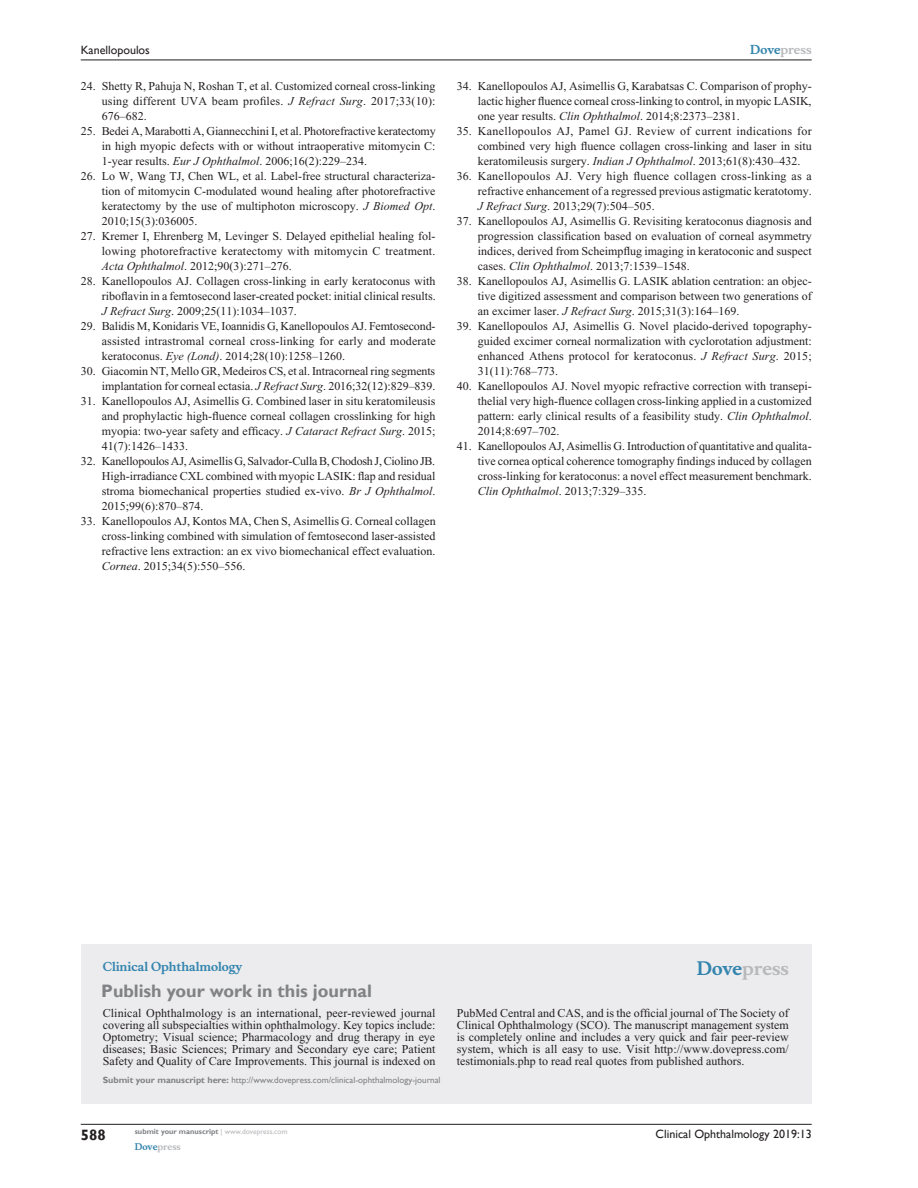
<style>
.page{position:relative;width:918px;height:1188px;background:#fff}
.page>*{position:absolute;margin:0;border:0;box-sizing:border-box;transform-origin:0 0}
.t1{font:700 18px "Gill Sans";color:#808285}
.t2{font:700 18px "Musee";color:#b8b9bc}
.t3{font:700 15px "Gill Sans";color:#231f20}
.RefNL2{font:12px/15px "Times New Roman";color:#231f20;text-align:justify}
.t4{font:12px "Gill Sans";color:#231f20}
.t5{font:700 12px "Musee";color:#3485ae}
.t6{font:700 12px "Musee";color:#b8b9bc}
.t7{font:9px "Gill Sans";color:#808285}
.t8{font:700 9px "Musee";color:#b8b9bc}
.t9{font:700 7.5px "Gill Sans";color:#808285}
.s1{font-style:italic}
.s2{color:#3485ae}
.s3{font-weight:700}
.s4{font-weight:400;color:#b8b9bc}
</style>
<div class="page">
<div style="left:81px;top:944px;width:731px;height:159px;background:#ececee"></div>
<hr style="left:81px;top:1124px;width:731px;height:1px;background:#231f20">
<hr style="left:81px;top:60px;width:731px;height:1px;background:#231f20">
<p class="t4" style="left:81px;top:43px;width:71px">Kanellopoulos</p>
<p class="RefNL2" style="left:102px;top:79px;width:335px;text-indent:-21px">24. Shetty R, Pahuja N, Roshan T, et al. Customized corneal cross-linking using different UVA beam profiles. <span class="s1">J Refract Surg</span>. 2017;33(10):<br>676–682.</p>
<p class="RefNL2" style="left:102px;top:124px;width:336px;text-indent:-21px">25. Bedei A, Marabotti A, Giannecchini I, et al. Photorefractive keratectomy in high myopic defects with or without intraoperative mitomycin C:<br>1-year results. <span class="s1">Eur J Ophthalmol</span>. 2006;16(2):229–234.</p>
<p class="RefNL2" style="left:102px;top:169px;width:335px;text-indent:-21px">26. Lo W, Wang TJ, Chen WL, et al. Label-free structural characteriza&shy;tion of mitomycin C-modulated wound healing after photorefractive keratectomy by the use of multiphoton microscopy. <span class="s1">J Biomed Opt</span>.<br>2010;15(3):036005.</p>
<p class="RefNL2" style="left:102px;top:229px;width:335px;text-indent:-21px">27. Kremer I, Ehrenberg M, Levinger S. Delayed epithelial healing fol&shy;lowing photorefractive keratectomy with mitomycin C treatment.<br><span class="s1">Acta Ophthalmol</span>. 2012;90(3):271–276.</p>
<p class="RefNL2" style="left:102px;top:274px;width:336px;text-indent:-21px">28. Kanellopoulos AJ. Collagen cross-linking in early keratoconus with riboflavin in a femtosecond laser-created pocket: initial clinical results.<br><span class="s1">J Refract Surg</span>. 2009;25(11):1034–1037.</p>
<p class="RefNL2" style="left:102px;top:319px;width:336px;text-indent:-21px">29. Balidis M, Konidaris VE, Ioannidis G, Kanellopoulos AJ. Femtosecond&shy;assisted intrastromal corneal cross-linking for early and moderate keratoconus. <span class="s1">Eye (Lond)</span>. 2014;28(10):1258–1260.</p>
<p class="RefNL2" style="left:81px;top:364px;width:356px;text-align:right">30. Giacomin NT, Mello GR, Medeiros CS, et al. Intracorneal ring segments implantation for corneal ectasia. <span class="s1">J Refract Surg</span>. 2016;32(12):829–839.</p>
<p class="RefNL2" style="left:102px;top:394px;width:335px;text-indent:-21px">31. Kanellopoulos AJ, Asimellis G. Combined laser in situ keratomileusis and prophylactic high-fluence corneal collagen crosslinking for high myopia: two-year safety and efficacy. <span class="s1">J Cataract Refract Surg</span>. 2015; 41(7):1426–1433.</p>
<p class="RefNL2" style="left:102px;top:454px;width:335px;text-indent:-21px">32. Kanellopoulos AJ, Asimellis G, Salvador-Culla B, Chodosh J, Ciolino JB.<br>High-irradiance CXL combined with myopic LASIK: flap and residual stroma biomechanical properties studied ex-vivo. <span class="s1">Br J Ophthalmol</span>.<br>2015;99(6):870–874.</p>
<p class="RefNL2" style="left:102px;top:514px;width:336px;text-indent:-21px">33. Kanellopoulos AJ, Kontos MA, Chen S, Asimellis G. Corneal collagen cross-linking combined with simulation of femtosecond laser-assisted refractive lens extraction: an ex vivo biomechanical effect evaluation.<br><span class="s1">Cornea</span>. 2015;34(5):550–556.</p>
<p class="t6" style="left:750px;top:43px;width:63px"><span class="s2">Dove</span>press</p>
<p class="RefNL2" style="left:478px;top:79px;width:335px;text-indent:-21px">34. Kanellopoulos AJ, Asimellis G, Karabatsas C. Comparison of prophy&shy;lactic higher fluence corneal cross-linking to control, in myopic LASIK, one year results. <span class="s1">Clin Ophthalmol</span>. 2014;8:2373–2381.</p>
<p class="RefNL2" style="left:478px;top:124px;width:335px;text-indent:-21px">35. Kanellopoulos AJ, Pamel GJ. Review of current indications for combined very high fluence collagen cross-linking and laser in situ keratomileusis surgery. <span class="s1">Indian J Ophthalmol</span>. 2013;61(8):430–432.</p>
<p class="RefNL2" style="left:478px;top:169px;width:336px;text-indent:-21px">36. Kanellopoulos AJ. Very high fluence collagen cross-linking as a refractive enhancement of a regressed previous astigmatic keratotomy.<br><span class="s1">J Refract Surg</span>. 2013;29(7):504–505.</p>
<p class="RefNL2" style="left:478px;top:214px;width:335px;text-indent:-21px">37. Kanellopoulos AJ, Asimellis G. Revisiting keratoconus diagnosis and progression classification based on evaluation of corneal asymmetry indices, derived from Scheimpflug imaging in keratoconic and suspect cases. <span class="s1">Clin Ophthalmol</span>. 2013;7:1539–1548.</p>
<p class="RefNL2" style="left:478px;top:274px;width:335px;text-indent:-21px">38. Kanellopoulos AJ, Asimellis G. LASIK ablation centration: an objec&shy;tive digitized assessment and comparison between two generations of an excimer laser. <span class="s1">J Refract Surg</span>. 2015;31(3):164–169.</p>
<p class="RefNL2" style="left:478px;top:319px;width:335px;text-indent:-21px">39. Kanellopoulos AJ, Asimellis G. Novel placido-derived topography&shy;guided excimer corneal normalization with cyclorotation adjustment: enhanced Athens protocol for keratoconus. <span class="s1">J Refract Surg</span>. 2015; 31(11):768–773.</p>
<p class="RefNL2" style="left:478px;top:379px;width:335px;text-indent:-21px">40. Kanellopoulos AJ. Novel myopic refractive correction with transepi&shy;thelial very high-fluence collagen cross-linking applied in a customized pattern: early clinical results of a feasibility study. <span class="s1">Clin Ophthalmol</span>.<br>2014;8:697–702.</p>
<p class="RefNL2" style="left:478px;top:439px;width:335px;text-indent:-21px">41. Kanellopoulos AJ, Asimellis G. Introduction of quantitative and qualita&shy;tive cornea optical coherence tomography findings induced by collagen cross-linking for keratoconus: a novel effect measurement benchmark.<br><span class="s1">Clin Ophthalmol</span>. 2013;7:329–335.</p>
<p class="t5" style="left:103px;top:959px;width:141px">Clinical Ophthalmology</p>
<h1 class="t1" style="left:101px;top:980px;width:272px">Publish your work in this journal</h1>
<h1 class="t2" style="left:697px;top:958px;width:94px"><span class="s2">Dove</span>press</h1>
<p class="RefNL2" style="left:103px;top:1007px;width:334px;line-height:12px">Clinical Ophthalmology is an international, peer-reviewed journal covering all subspecialties within ophthalmology. Key topics include:<br>Optometry; Visual science; Pharmacology and drug therapy in eye diseases; Basic Sciences; Primary and Secondary eye care; Patient Safety and Quality of Care Improvements. This journal is indexed on</p>
<p class="RefNL2" style="left:457px;top:1007px;width:333px;line-height:12px">PubMed Central and CAS, and is the official journal of The Society of Clinical Ophthalmology (SCO). The manuscript management system is completely online and includes a very quick and fair peer-review system, which is all easy to use. Visit http://www.dovepress.com/ testimonials.php to read real quotes from published authors.</p>
<p class="t7" style="left:103px;top:1075px;width:339px"><span class="s3">Submit your manuscript here:</span> http://www.dovepress.com/clinical-ophthalmology-journal</p>
<p class="t3" style="left:81px;top:1126px;width:26px">588</p>
<p class="t9" style="left:135px;top:1127px;width:154px">submit your manuscript <span class="s4">| www.dovepress.com</span></p>
<p class="t8" style="left:135px;top:1141px;width:48px"><span class="s2">Dove</span>press</p>
<p class="t4" style="left:656px;top:1127px;width:158px">Clinical Ophthalmology 2019:13</p>
</div>
